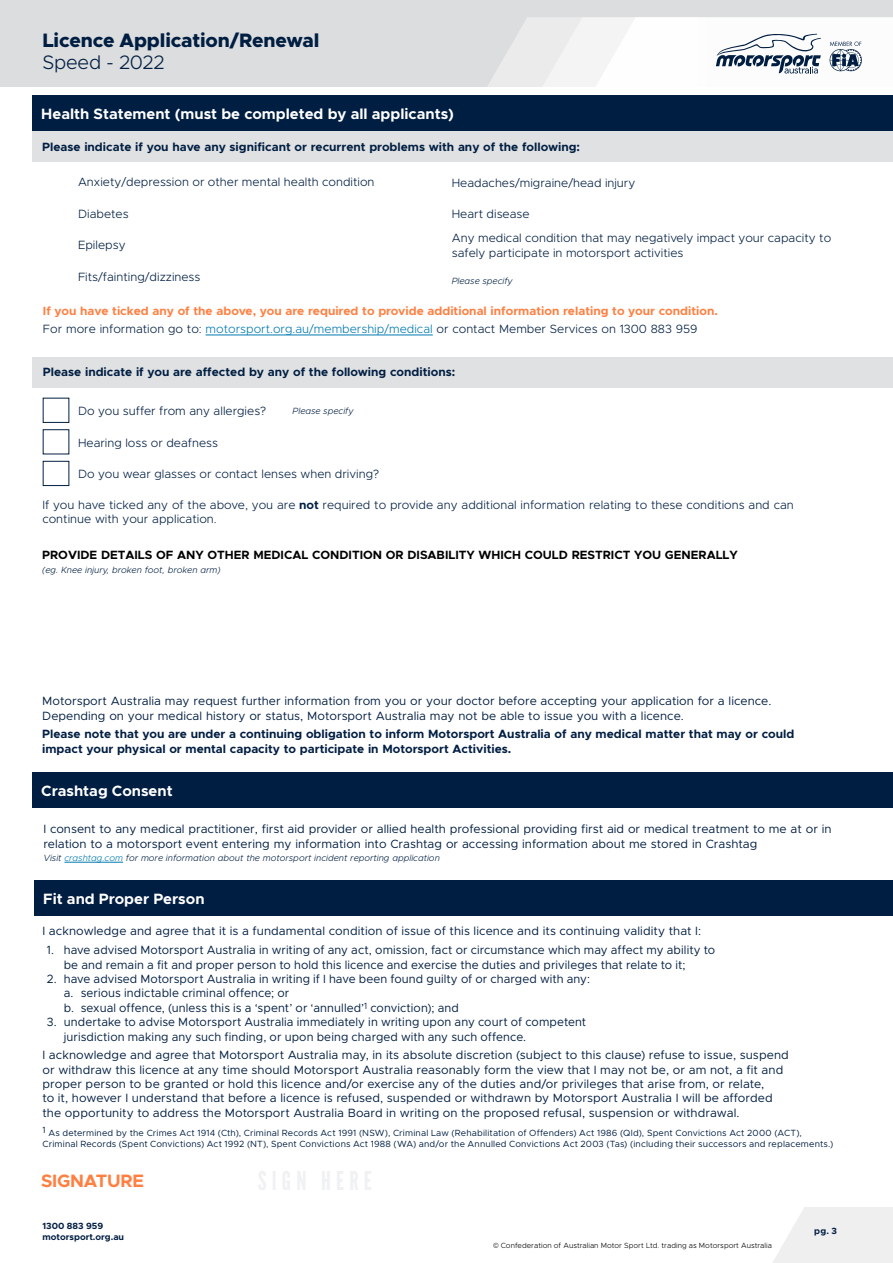
<style>
.page{position:relative;width:893px;height:1263px;background:#fff}
.page>*{position:absolute;margin:0;border:0;box-sizing:border-box;transform-origin:0 0}
.t1{font:800 19.5px "Metropolis";letter-spacing:-.01em;color:#001e42}
.t2{font:300 19.5px "Metropolis";letter-spacing:-.01em;color:#001e42}
.t3{font:700 18px "Metropolis";letter-spacing:-.015em;color:#ff7f41}
.t4{font:700 15px "Metropolis";color:#fff}
.t5{font:12px/14.4px "Metropolis";color:#001e42}
.t6{font:300 12px/24.3px "Metropolis";color:#001e42}
.t7{font:700 12px/14.4px "Metropolis";color:#001e42}
.t8{font:700 12px/18.6px "Metropolis";color:#ff7f41}
.t9{font:700 12px "Metropolis";color:#000}
.t10{font:9px/10.8px "Metropolis";letter-spacing:.015em;color:#001e42}
.t11{font:italic 300 9px "Metropolis";color:#001e42}
.t12{font:700 9px/10.8px "Metropolis";color:#001e42}
.t13{font:300 7.5px "Metropolis";color:#000}
.s1{font-weight:300;color:#001e42}
.s2{font-weight:300;color:#0079b0}
.s3{font-weight:700}
.s4{color:#0079b0}
.s5{font-family:"Montserrat"}
</style>
<div class="page">
<div style="left:0;top:0;width:893px;height:87px;background:#dcddde"></div>
<svg style="left:488px;top:17px;width:405px;height:70px"></svg>
<svg style="left:773px;top:1207px;width:120px;height:56px"></svg>
<div style="left:32px;top:131px;width:861px;height:31px;background:#e0e1e2"></div>
<div style="left:32px;top:357px;width:861px;height:31px;background:#e0e1e2"></div>
<div style="left:43px;top:429px;width:26px;height:25px;border:1px solid #001e42"></div>
<div style="left:43px;top:461px;width:26px;height:25px;border:1px solid #001e42"></div>
<div style="left:32px;top:95px;width:861px;height:35px;background:#001e42"></div>
<div style="left:32px;top:772px;width:861px;height:35px;background:#001e42"></div>
<hr style="left:206px;top:335px;width:227px;height:1px;background:#0079b0">
<div style="left:34px;top:881px;width:859px;height:35px;background:#001e42"></div>
<hr style="left:64px;top:862px;width:59px;height:1px;background:#0079b0">
<h1 class="t1" style="left:43px;top:28px;width:278px">Licence Application/Renewal</h1>
<h1 class="t2" style="left:43px;top:50px;width:124px">Speed - 2022</h1>
<p class="t4" style="left:41px;top:104px;width:414px">Health Statement (must be completed by all applicants)</p>
<p class="t7" style="left:42px;top:140px;width:539px">Please indicate if you have any significant or recurrent problems with any of the following:</p>
<p class="t6" style="left:78px;top:170px;width:298px">Anxiety/depression or other mental health condition</p>
<p class="t6" style="left:78px;top:201px;width:52px">Diabetes</p>
<p class="t6" style="left:78px;top:233px;width:49px">Epilepsy</p>
<p class="t6" style="left:78px;top:265px;width:124px">Fits/fainting/dizziness</p>
<p class="t6" style="left:452px;top:170px;width:185px">Headaches/migraine/head injury</p>
<p class="t6" style="left:452px;top:202px;width:381px">Heart disease<br>Any medical condition that may negatively impact your capacity to</p>
<p class="t6" style="left:452px;top:241px;width:233px">safely participate in motorsport activities</p>
<p class="t11" style="left:452px;top:276px;width:62px">Please specify</p>
<p class="t8" style="left:43px;top:301px;width:676px">If you have ticked any of the above, you are required to provide additional information relating to your condition.<br><span class="s1">For more information go to:</span> <span class="s2">motorsport.org.au/membership/medical</span> <span class="s1">or contact Member Services on 1300 883 959</span></p>
<p class="t7" style="left:43px;top:365px;width:414px">Please indicate if you are affected by any of the following conditions:</p>
<p class="t6" style="left:78px;top:399px;width:190px">Do you suffer from any allergies?</p>
<p class="t11" style="left:293px;top:405px;width:62px">Please specify</p>
<p class="t6" style="left:78px;top:430px;width:141px">Hearing loss or deafness</p>
<p class="t6" style="left:78px;top:462px;width:303px">Do you wear glasses or contact lenses when driving?</p>
<p class="t6" style="left:42px;top:498px;width:753px;line-height:14.4px">If you have ticked any of the above, you are <span class="s3">not</span> required to provide any additional information relating to these conditions and can continue with your application.</p>
<p class="t9" style="left:42px;top:548px;width:697px">PROVIDE DETAILS OF ANY OTHER MEDICAL CONDITION OR DISABILITY WHICH COULD RESTRICT YOU GENERALLY</p>
<p class="t11" style="left:42px;top:564px;width:180px">(eg. Knee injury, broken foot, broken arm)</p>
<p class="t5" style="left:42px;top:694px;width:731px">Motorsport Australia may request further information from you or your doctor before accepting your application for a licence.<br>Depending on your medical history or status, Motorsport Australia may not be able to issue you with a licence.</p>
<p class="t7" style="left:42px;top:727px;width:754px">Please note that you are under a continuing obligation to inform Motorsport Australia of any medical matter that may or could impact your physical or mental capacity to participate in Motorsport Activities.</p>
<p class="t4" style="left:41px;top:781px;width:133px">Crashtag Consent</p>
<p class="t5" style="left:43px;top:822px;width:790px">I consent to any medical practitioner, first aid provider or allied health professional providing first aid or medical treatment to me at or in relation to a motorsport event entering my information into Crashtag or accessing information about me stored in Crashtag</p>
<p class="t11" style="left:43px;top:852px;width:398px">Visit <span class="s4">crashtag.com</span> for more information about the motorsport incident reporting application</p>
<p class="t4" style="left:43px;top:889px;width:163px">Fit and Proper Person</p>
<p class="t5" style="left:43px;top:924px;width:660px">I acknowledge and agree that it is a fundamental condition of issue of this licence and its continuing validity that I:</p>
<p class="t5" style="left:64px;top:943px;width:653px;text-indent:-17px">1. have advised Motorsport Australia in writing of any act, omission, fact or circumstance which may affect my ability to be and remain a fit and proper person to hold this licence and exercise the duties and privileges that relate to it;</p>
<p class="t5" style="left:64px;top:971px;width:528px;text-indent:-17px">2. have advised Motorsport Australia in writing if I have been found guilty of or charged with any: a. serious indictable criminal offence; or<br>b. sexual offence, (unless this is a ‘spent’ or ‘annulled’<sup>1</sup> conviction); and</p>
<p class="t5" style="left:64px;top:1015px;width:524px;text-indent:-17px">3. undertake to advise Motorsport Australia immediately in writing upon any court of competent jurisdiction making any such finding, or upon being charged with any such offence.</p>
<p class="t5" style="left:43px;top:1048px;width:748px">I acknowledge and agree that Motorsport Australia may, in its absolute discretion (subject to this clause) refuse to issue, suspend or withdraw this licence at any time should Motorsport Australia reasonably form the view that I may not be, or am not, a fit and proper person to be granted or hold this licence and/or exercise any of the duties and/or privileges that arise from, or relate,<br>to it, however I understand that before a licence is refused, suspended or withdrawn by Motorsport Australia I will be afforded the opportunity to address the Motorsport Australia Board in writing on the proposed refusal, suspension or withdrawal.</p>
<p class="t10" style="left:43px;top:1127px;width:792px">1 As determined by the Crimes Act 1914 (Cth), Criminal Records Act 1991 (NSW), Criminal Law (Rehabilitation of Offenders) Act 1986 (Qld), Spent Convictions Act 2000 (ACT),<br>Criminal Records (Spent Convictions) Act 1992 (NT), Spent Convictions Act 1988 (WA) and/or the Annulled Convictions Act 2003 (Tas) (including their successors and replacements.)</p>
<h2 class="t3" style="left:41px;top:1169px;width:104px">SIGNATURE</h2>
<p class="t12" style="left:43px;top:1220px;width:83px">1300 883 959 motorsport.org.au</p>
<p class="t13" style="left:493px;top:1240px;width:280px"><span class="s5">©</span> Confederation of Australian Motor Sport Ltd. trading as Motorsport Australia</p>
<p class="t12" style="left:814px;top:1225px;width:24px">pg. 3</p>
</div>
